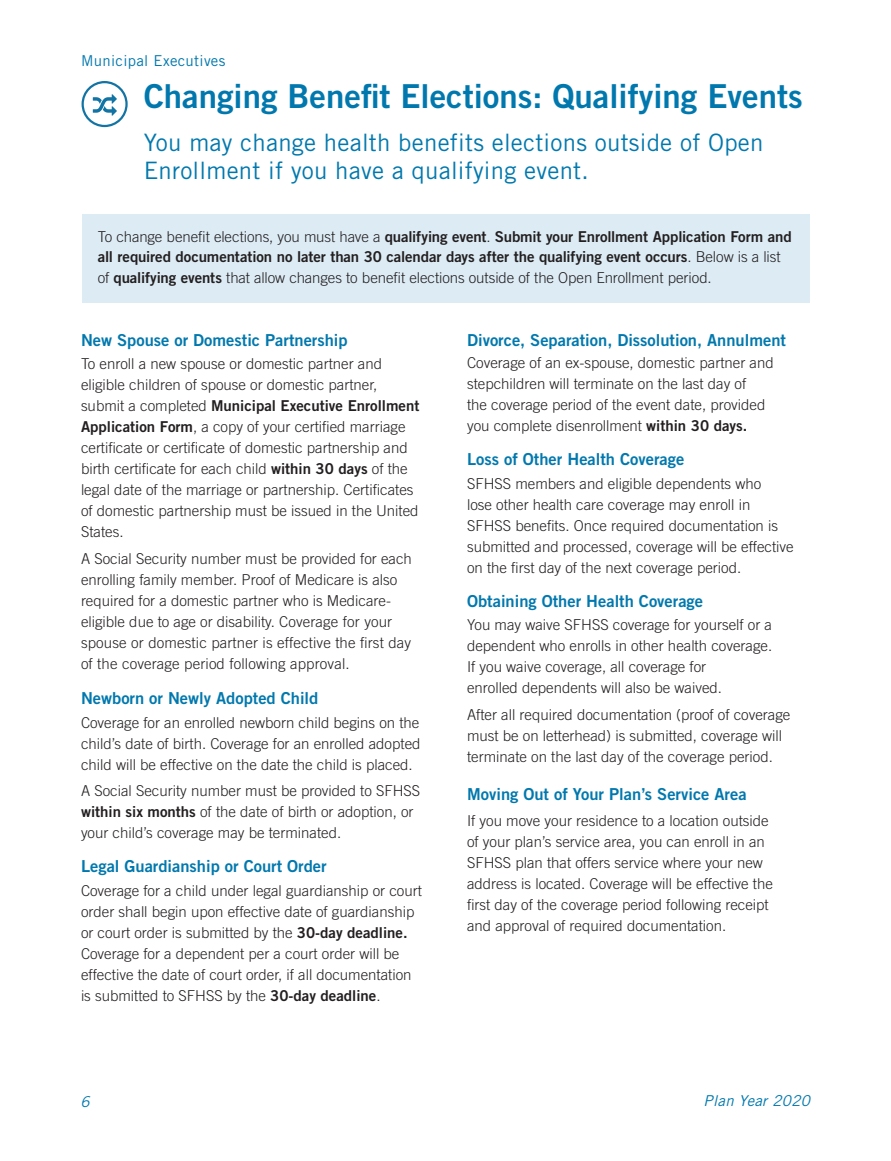
<style>
.page{position:relative;width:891px;height:1161px;background:#fff}
.page>*{position:absolute;margin:0;border:0;box-sizing:border-box;transform-origin:0 0}
.t1{font:33px "Trade Gothic Bold Two";color:#0078ae}
.t2{font:24px/28.5px "Trade Gothic";letter-spacing:.01em;color:#0078ae}
.t3{font:16.5px "Trade Gothic Bold Two";color:#0078ae}
.t4{font:300 15px/21px "Trade Gothic";color:#231f20}
.t5{font:15px/19.5px "Trade Gothic Bold Two";letter-spacing:-.005em;color:#231f20}
.t6{font:15px "Trade Gothic";letter-spacing:.02em;color:#0078ae}
.t7{font:italic 15px "Trade Gothic";letter-spacing:.02em;color:#0078ae}
.s1{font-family:"Trade Gothic";font-weight:300}
.s2{font-family:"Trade Gothic Bold Two";font-weight:400}
</style>
<div class="page">
<div style="left:82px;top:81px;width:46px;height:46px;border:2px solid #1274a4;border-radius:50%"></div>
<svg style="left:93px;top:94px;width:24px;height:22px"></svg>
<div style="left:82px;top:214px;width:727px;height:88px;background:#dcebf4"></div>
<p class="t6" style="left:81px;top:51px;width:146px">Municipal Executives</p>
<h1 class="t1" style="left:144px;top:75px;width:661px">Changing Benefit Elections: Qualifying Events</h1>
<h2 class="t2" style="left:144px;top:128px;width:621px">You may change health benefits elections outside of Open<br>Enrollment if you have a qualifying event.</h2>
<p class="t5" style="left:98px;top:227px;width:695px"><span class="s1">To change benefit elections, you must have a</span> qualifying event<span class="s1">.</span> Submit your Enrollment Application Form and all required documentation no later than 30 calendar days after the qualifying event occurs<span class="s1">. Below is a list</span></p>
<p class="t4" style="left:98px;top:267px;width:615px">of <span class="s2">qualifying events</span> that allow changes to benefit elections outside of the Open Enrollment period.</p>
<p class="t3" style="left:81px;top:329px;width:268px">New Spouse or Domestic Partnership</p>
<p class="t4" style="left:81px;top:353px;width:303px">To enroll a new spouse or domestic partner and eligible children of spouse or domestic partner,</p>
<p class="t5" style="left:81px;top:396px;width:340px"><span class="s1">submit a completed</span> Municipal Executive Enrollment</p>
<p class="t4" style="left:81px;top:416px;width:339px"><span class="s2">Application Form</span>, a copy of your certified marriage certificate or certificate of domestic partnership and birth certificate for each child <span class="s2">within 30 days</span> of the legal date of the marriage or partnership. Certificates of domestic partnership must be issued in the United States.</p>
<p class="t4" style="left:81px;top:548px;width:332px">A Social Security number must be provided for each enrolling family member. Proof of Medicare is also required for a domestic partner who is Medicare&shy;eligible due to age or disability. Coverage for your spouse or domestic partner is effective the first day of the coverage period following approval.</p>
<p class="t3" style="left:81px;top:688px;width:239px">Newborn or Newly Adopted Child</p>
<p class="t4" style="left:81px;top:712px;width:341px;text-align:justify">Coverage for an enrolled newborn child begins on the child’s date of birth. Coverage for an enrolled adopted child will be effective on the date the child is placed.</p>
<p class="t4" style="left:81px;top:780px;width:341px">A Social Security number must be provided to SFHSS <span class="s2">within six months</span> of the date of birth or adoption, or your child’s coverage may be terminated.</p>
<p class="t3" style="left:81px;top:856px;width:247px">Legal Guardianship or Court Order</p>
<p class="t4" style="left:81px;top:880px;width:342px">Coverage for a child under legal guardianship or court order shall begin upon effective date of guardianship or court order is submitted by the <span class="s2">30-day deadline.<br></span>Coverage for a dependent per a court order will be effective the date of court order, if all documentation is submitted to SFHSS by the <span class="s2">30-day deadline</span>.</p>
<p class="t7" style="left:80px;top:1092px;width:11px">6</p>
<p class="t3" style="left:467px;top:329px;width:320px">Divorce, Separation, Dissolution, Annulment</p>
<p class="t4" style="left:467px;top:352px;width:308px">Coverage of an ex-spouse, domestic partner and stepchildren will terminate on the last day of<br>the coverage period of the event date, provided you complete disenrollment <span class="s2">within 30 days.</span></p>
<p class="t3" style="left:467px;top:449px;width:219px">Loss of Other Health Coverage</p>
<p class="t4" style="left:467px;top:473px;width:328px">SFHSS members and eligible dependents who<br>lose other health care coverage may enroll in SFHSS benefits. Once required documentation is submitted and processed, coverage will be effective on the first day of the next coverage period.</p>
<p class="t3" style="left:467px;top:590px;width:238px">Obtaining Other Health Coverage</p>
<p class="t4" style="left:467px;top:614px;width:307px">You may waive SFHSS coverage for yourself or a dependent who enrolls in other health coverage.<br>If you waive coverage, all coverage for<br>enrolled dependents will also be waived.</p>
<p class="t4" style="left:467px;top:704px;width:325px">After all required documentation (proof of coverage must be on letterhead) is submitted, coverage will terminate on the last day of the coverage period.</p>
<p class="t3" style="left:467px;top:784px;width:281px">Moving Out of Your Plan’s Service Area</p>
<p class="t4" style="left:467px;top:810px;width:307px">If you move your residence to a location outside of your plan’s service area, you can enroll in an SFHSS plan that offers service where your new address is located. Coverage will be effective the first day of the coverage period following receipt and approval of required documentation.</p>
<p class="t7" style="left:704px;top:1092px;width:108px">Plan Year 2020</p>
</div>
